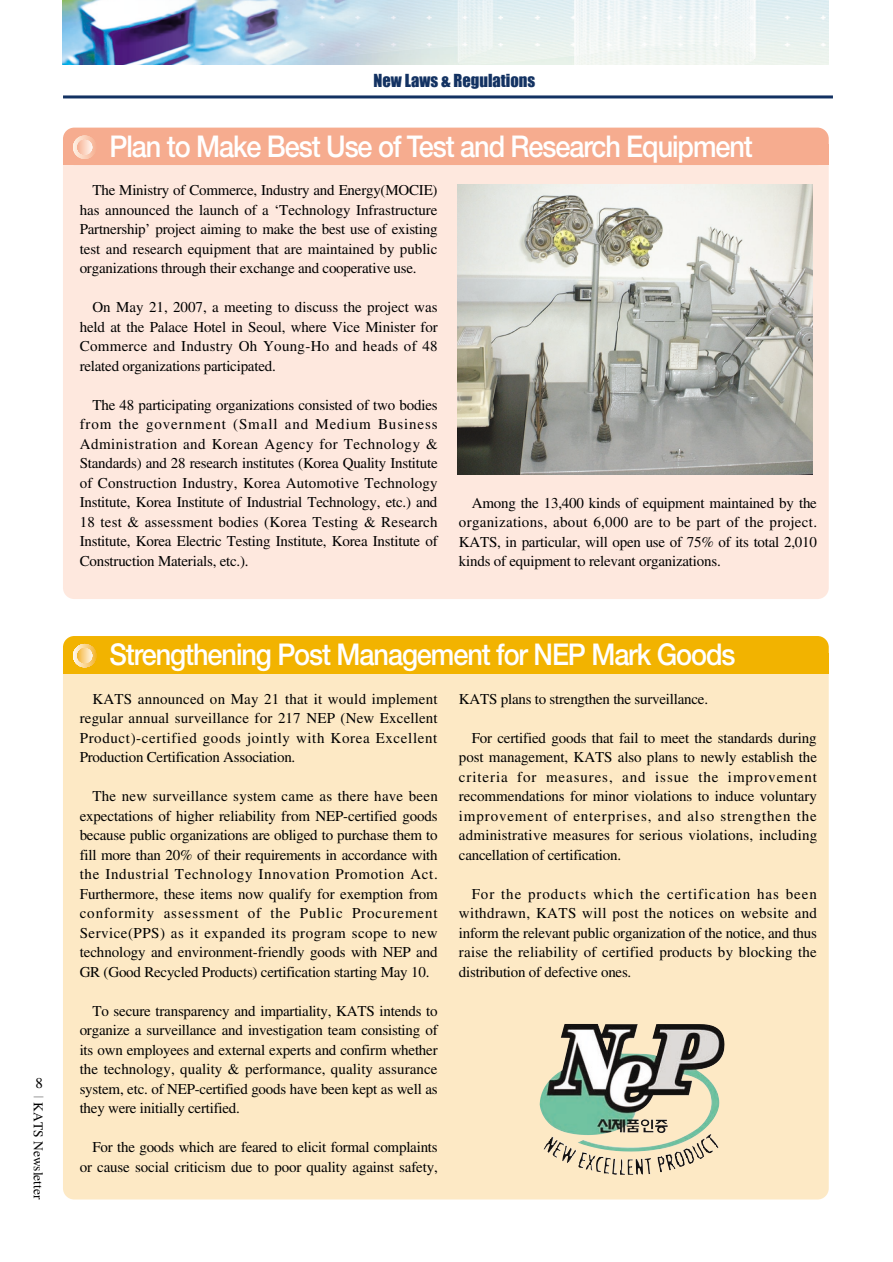
<style>
.page{position:relative;width:893px;height:1262px;background:#fff}
.page>*{position:absolute;margin:0;border:0;box-sizing:border-box;transform-origin:0 0}
.t1{font:500 30px "Helvetica Neue";letter-spacing:-.04em;color:#fff;scale:.9 1}
.t2{font:16.5px "Impact";color:#133262}
.t3{font:15px/19.5px "Times";letter-spacing:-.015em;color:#000;text-align:justify}
.t4{font:13.5px "Times";color:#000}
.s1{font-family:"Helvetica";color:#b3b3b3}
</style>
<div class="page">
<img style="left:63px;top:0;width:765px;height:65px">
<hr style="left:63px;top:95px;width:769px;height:3px;background:#133262">
<div style="left:63px;top:148px;width:765px;height:451px;background:#fee8de;border-radius:11px"></div>
<div style="left:63px;top:128px;width:765px;height:37px;background:#f6ac8f;border-radius:11px"></div>
<div style="left:63px;top:145px;width:765px;height:20px;background:#f6ac8f"></div>
<svg style="left:73px;top:135px;width:21px;height:24px"></svg>
<div style="left:63px;top:656px;width:765px;height:543px;background:#fde9c5;border-radius:11px"></div>
<div style="left:63px;top:636px;width:765px;height:37px;background:#f2b300;border-radius:11px"></div>
<div style="left:63px;top:653px;width:765px;height:20px;background:#f2b300"></div>
<svg style="left:73px;top:644px;width:24px;height:23px"></svg>
<img style="left:457px;top:184px;width:355px;height:290px">
<img style="left:539px;top:1024px;width:185px;height:127px">
<p class="t3" style="left:36px;top:1074px;width:9px">8</p>
<p class="t4" style="left:43px;top:1095px;width:106px;rotate:90deg"><span class="s1">I</span> KATS Newsletter</p>
<p class="t2" style="left:373px;top:71px;width:163px">New Laws &amp; Regulations</p>
<h1 class="t1" style="left:109px;top:135px;width:716px">Plan to Make Best Use of Test and Research Equipment</h1>
<p class="t3" style="left:80px;top:182px;width:359px;text-indent:13px">The Ministry of Commerce, Industry and Energy(MOCIE) has announced the launch of a ‘Technology Infrastructure Partnership’ project aiming to make the best use of existing test and research equipment that are maintained by public organizations through their exchange and cooperative use.</p>
<p class="t3" style="left:80px;top:299px;width:359px;text-indent:13px">On May 21, 2007, a meeting to discuss the project was held at the Palace Hotel in Seoul, where Vice Minister for Commerce and Industry Oh Young-Ho and heads of 48 related organizations participated.</p>
<p class="t3" style="left:80px;top:396px;width:359px;text-indent:13px">The 48 participating organizations consisted of two bodies from the government (Small and Medium Business Administration and Korean Agency for Technology &amp; Standards) and 28 research institutes (Korea Quality Institute of Construction Industry, Korea Automotive Technology Institute, Korea Institute of Industrial Technology, etc.) and 18 test &amp; assessment bodies (Korea Testing &amp; Research Institute, Korea Electric Testing Institute, Korea Institute of Construction Materials, etc.).</p>
<p class="t3" style="left:459px;top:494px;width:359px;text-indent:13px">Among the 13,400 kinds of equipment maintained by the organizations, about 6,000 are to be part of the project.<br>KATS, in particular, will open use of 75% of its total 2,010 kinds of equipment to relevant organizations.</p>
<h1 class="t1" style="left:109px;top:644px;width:697px">Strengthening Post Management for NEP Mark Goods</h1>
<p class="t3" style="left:80px;top:690px;width:359px;text-indent:13px">KATS announced on May 21 that it would implement regular annual surveillance for 217 NEP (New Excellent Product)-certified goods jointly with Korea Excellent Production Certification Association.</p>
<p class="t3" style="left:80px;top:788px;width:360px;text-indent:13px">The new surveillance system came as there have been expectations of higher reliability from NEP-certified goods because public organizations are obliged to purchase them to fill more than 20% of their requirements in accordance with the Industrial Technology Innovation Promotion Act.<br>Furthermore, these items now qualify for exemption from conformity assessment of the Public Procurement Service(PPS) as it expanded its program scope to new technology and environment-friendly goods with NEP and GR (Good Recycled Products) certification starting May 10.</p>
<p class="t3" style="left:80px;top:1002px;width:359px;text-indent:13px">To secure transparency and impartiality, KATS intends to organize a surveillance and investigation team consisting of its own employees and external experts and confirm whether the technology, quality &amp; performance, quality assurance system, etc. of NEP-certified goods have been kept as well as they were initially certified.</p>
<p class="t3" style="left:80px;top:1139px;width:359px;text-align:right">For the goods which are feared to elicit formal complaints or cause social criticism due to poor quality against safety,</p>
<p class="t3" style="left:459px;top:690px;width:251px">KATS plans to strengthen the surveillance.</p>
<p class="t3" style="left:459px;top:729px;width:360px;text-indent:13px">For certified goods that fail to meet the standards during post management, KATS also plans to newly establish the criteria for measures, and issue the improvement recommendations for minor violations to induce voluntary improvement of enterprises, and also strengthen the administrative measures for serious violations, including cancellation of certification.</p>
<p class="t3" style="left:459px;top:885px;width:359px;text-indent:13px">For the products which the certification has been withdrawn, KATS will post the notices on website and inform the relevant public organization of the notice, and thus raise the reliability of certified products by blocking the distribution of defective ones.</p>
</div>
